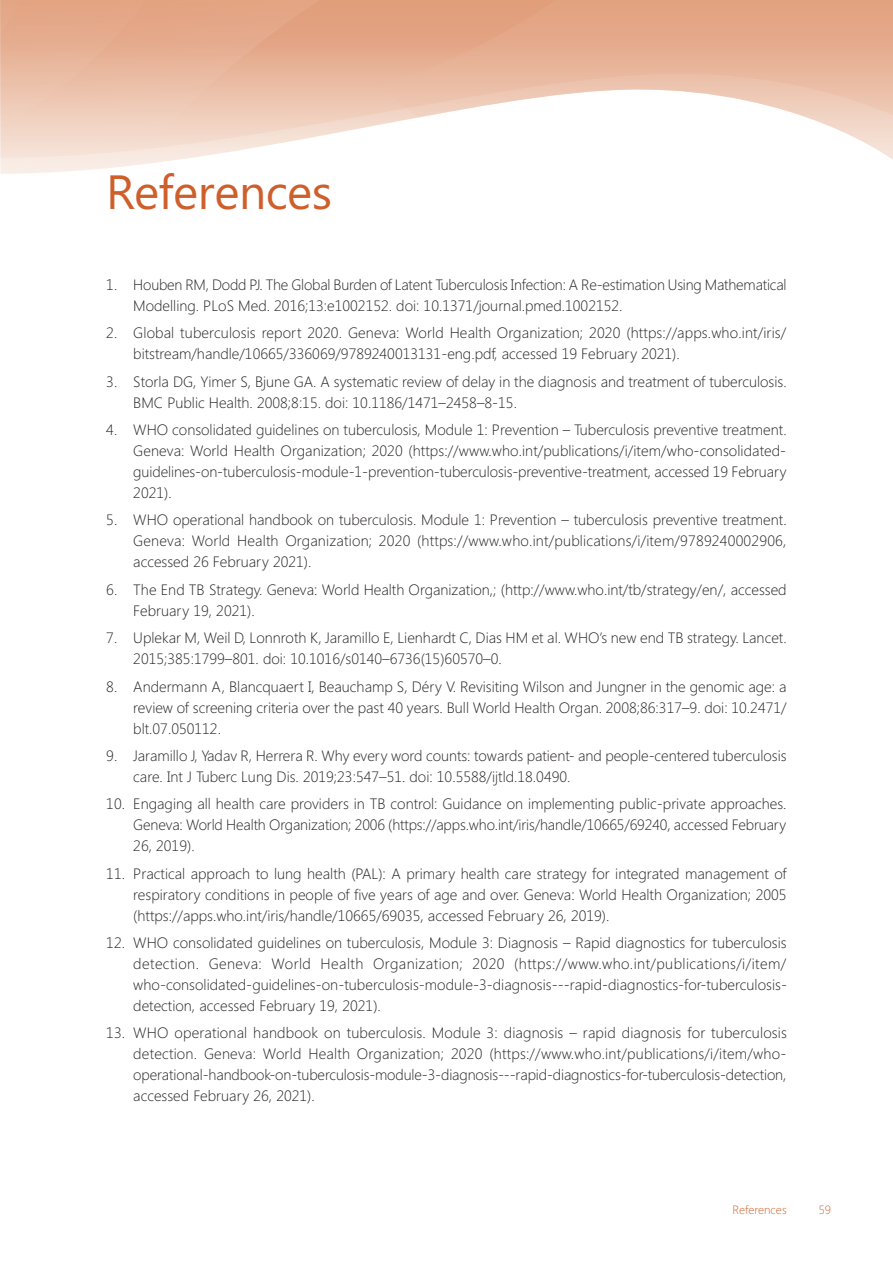
<style>
.page{position:relative;width:893px;height:1263px;background:#fff}
.page>*{position:absolute;margin:0;border:0;box-sizing:border-box;transform-origin:0 0}
.t1{font:48px "Segoe UI";letter-spacing:-.01em;color:#ce5f2b}
.t2{font:300 15px/21px "Segoe UI";color:#231f20;text-align:justify}
.t3{font:300 12px "Segoe UI";color:#ce5f2b}
</style>
<div class="page">
<svg style="left:0;top:158px;width:188px;height:16px"></svg>
<svg style="left:0;top:0;width:893px;height:158px"></svg>
<h1 class="t1" style="left:106px;top:159px;width:228px">References</h1>
<p class="t2" style="left:133px;top:273px;width:655px;text-indent:-27px">1. Houben RM, Dodd PJ. The Global Burden of Latent Tuberculosis Infection: A Re-estimation Using Mathematical<br>Modelling. PLoS Med. 2016;13:e1002152. doi: 10.1371/journal.pmed.1002152.</p>
<p class="t2" style="left:133px;top:322px;width:654px;text-indent:-27px">2. Global tuberculosis report 2020. Geneva: World Health Organization; 2020 (https://apps.who.int/iris/ bitstream/handle/10665/336069/9789240013131-eng.pdf, accessed 19 February 2021).</p>
<p class="t2" style="left:133px;top:370px;width:655px;text-indent:-27px">3. Storla DG, Yimer S, Bjune GA. A systematic review of delay in the diagnosis and treatment of tuberculosis.<br>BMC Public Health. 2008;8:15. doi: 10.1186/1471–2458–8-15.</p>
<p class="t2" style="left:133px;top:419px;width:655px;text-indent:-27px">4. WHO consolidated guidelines on tuberculosis, Module 1: Prevention – Tuberculosis preventive treatment.<br>Geneva: World Health Organization; 2020 (https://www.who.int/publications/i/item/who-consolidated&shy;guidelines-on-tuberculosis-module-1-prevention-tuberculosis-preventive-treatment, accessed 19 February 2021).</p>
<p class="t2" style="left:133px;top:509px;width:655px;text-indent:-27px">5. WHO operational handbook on tuberculosis. Module 1: Prevention – tuberculosis preventive treatment.<br>Geneva: World Health Organization; 2020 (https://www.who.int/publications/i/item/9789240002906, accessed 26 February 2021).</p>
<p class="t2" style="left:133px;top:578px;width:655px;text-indent:-27px">6. The End TB Strategy. Geneva: World Health Organization,; (http://www.who.int/tb/strategy/en/, accessed<br>February 19, 2021).</p>
<p class="t2" style="left:133px;top:627px;width:655px;text-indent:-27px">7. Uplekar M, Weil D, Lonnroth K, Jaramillo E, Lienhardt C, Dias HM et al. WHO’s new end TB strategy. Lancet.<br>2015;385:1799–801. doi: 10.1016/s0140–6736(15)60570–0.</p>
<p class="t2" style="left:133px;top:675px;width:655px;text-indent:-27px">8. Andermann A, Blancquaert I, Beauchamp S, Déry V. Revisiting Wilson and Jungner in the genomic age: a review of screening criteria over the past 40 years. Bull World Health Organ. 2008;86:317–9. doi: 10.2471/ blt.07.050112.</p>
<p class="t2" style="left:133px;top:745px;width:655px;text-indent:-27px">9. Jaramillo J, Yadav R, Herrera R. Why every word counts: towards patient- and people-centered tuberculosis care. Int J Tuberc Lung Dis. 2019;23:547–51. doi: 10.5588/ijtld.18.0490.</p>
<p class="t2" style="left:133px;top:793px;width:655px;text-indent:-27px">10. Engaging all health care providers in TB control: Guidance on implementing public-private approaches.<br>Geneva: World Health Organization; 2006 (https://apps.who.int/iris/handle/10665/69240, accessed February 26, 2019).</p>
<p class="t2" style="left:133px;top:862px;width:655px;text-indent:-27px">11. Practical approach to lung health (PAL): A primary health care strategy for integrated management of respiratory conditions in people of five years of age and over. Geneva: World Health Organization; 2005 (https://apps.who.int/iris/handle/10665/69035, accessed February 26, 2019).</p>
<p class="t2" style="left:133px;top:932px;width:655px;text-indent:-27px">12. WHO consolidated guidelines on tuberculosis, Module 3: Diagnosis – Rapid diagnostics for tuberculosis detection. Geneva: World Health Organization; 2020 (https://www.who.int/publications/i/item/ who-consolidated-guidelines-on-tuberculosis-module-3-diagnosis---rapid-diagnostics-for-tuberculosis&shy;detection, accessed February 19, 2021).</p>
<p class="t2" style="left:133px;top:1022px;width:655px;text-indent:-27px">13. WHO operational handbook on tuberculosis. Module 3: diagnosis – rapid diagnosis for tuberculosis detection. Geneva: World Health Organization; 2020 (https://www.who.int/publications/i/item/who&shy;operational-handbook-on-tuberculosis-module-3-diagnosis---rapid-diagnostics-for-tuberculosis-detection, accessed February 26, 2021).</p>
<p class="t3" style="left:732px;top:1202px;width:56px">References</p>
<p class="t3" style="left:819px;top:1202px;width:14px">59</p>
</div>
